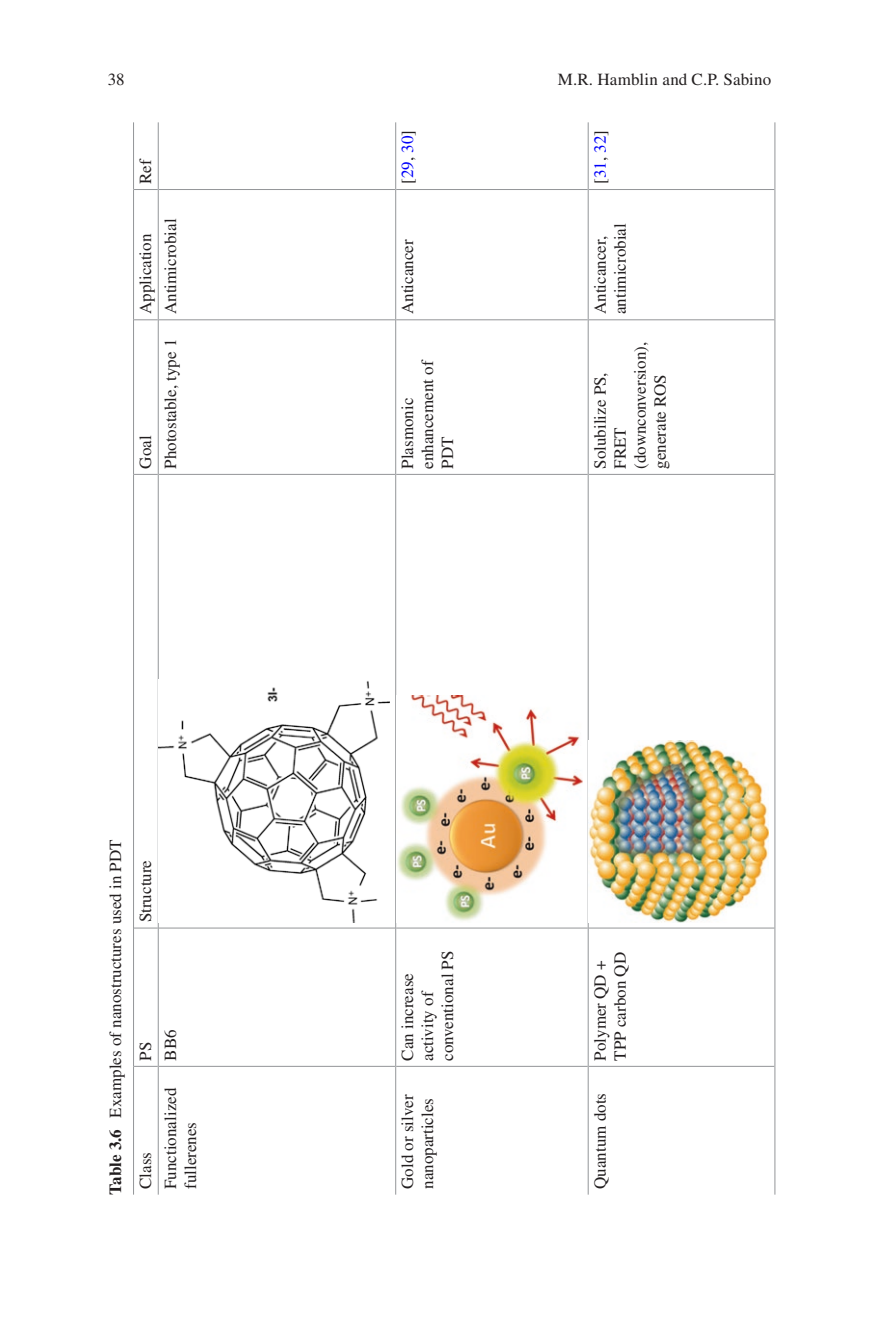
<style>
.page{position:relative;width:879px;height:1333px;background:#fff}
.page>*{position:absolute;margin:0;border:0;box-sizing:border-box;transform-origin:0 0}
.t1{font:17px/20px "Xnycjx Times";color:#231f20}
.t2{font:17px "Nvgvnj Times";letter-spacing:.005em;color:#231f20}
.t3{font:17px "Xnycjx Times";color:#0000fa}
.s1{font-family:"Fdtbtj Times";font-weight:700}
.s2{color:#231f20}
</style>
<div class="page">
<hr style="left:133px;top:1066px;width:1px;height:128px;background:#939598">
<hr style="left:158px;top:1066px;width:1px;height:128px;background:#939598">
<hr style="left:133px;top:928px;width:1px;height:138px;background:#939598">
<svg style="left:134px;top:1065px;width:24px;height:1px"></svg>
<hr style="left:158px;top:928px;width:1px;height:138px;background:#939598">
<hr style="left:133px;top:474px;width:1px;height:454px;background:#939598">
<svg style="left:134px;top:927px;width:24px;height:1px"></svg>
<hr style="left:158px;top:474px;width:1px;height:454px;background:#939598">
<hr style="left:133px;top:320px;width:1px;height:154px;background:#939598">
<svg style="left:134px;top:474px;width:24px;height:1px"></svg>
<hr style="left:158px;top:320px;width:1px;height:154px;background:#939598">
<hr style="left:133px;top:189px;width:1px;height:131px;background:#939598">
<svg style="left:134px;top:319px;width:24px;height:1px"></svg>
<hr style="left:158px;top:189px;width:1px;height:131px;background:#939598">
<hr style="left:133px;top:122px;width:1px;height:67px;background:#939598">
<svg style="left:134px;top:189px;width:24px;height:1px"></svg>
<hr style="left:158px;top:122px;width:1px;height:67px;background:#939598">
<hr style="left:159px;top:1065px;width:236px;height:1px;background:#939598">
<hr style="left:159px;top:927px;width:236px;height:1px;background:#939598">
<hr style="left:159px;top:474px;width:236px;height:1px;background:#939598">
<hr style="left:159px;top:319px;width:236px;height:1px;background:#939598">
<hr style="left:159px;top:189px;width:236px;height:1px;background:#939598">
<hr style="left:395px;top:1066px;width:1px;height:128px;background:#939598">
<hr style="left:395px;top:928px;width:1px;height:138px;background:#939598">
<hr style="left:396px;top:1065px;width:192px;height:1px;background:#939598">
<hr style="left:395px;top:474px;width:1px;height:454px;background:#939598">
<hr style="left:396px;top:927px;width:192px;height:1px;background:#939598">
<hr style="left:395px;top:320px;width:1px;height:154px;background:#939598">
<hr style="left:396px;top:474px;width:192px;height:1px;background:#939598">
<hr style="left:395px;top:189px;width:1px;height:131px;background:#939598">
<hr style="left:396px;top:319px;width:192px;height:1px;background:#939598">
<hr style="left:395px;top:122px;width:1px;height:67px;background:#939598">
<hr style="left:396px;top:189px;width:192px;height:1px;background:#939598">
<hr style="left:588px;top:1066px;width:1px;height:128px;background:#939598">
<hr style="left:588px;top:928px;width:1px;height:138px;background:#939598">
<hr style="left:589px;top:1065px;width:185px;height:1px;background:#939598">
<hr style="left:588px;top:474px;width:1px;height:454px;background:#939598">
<hr style="left:589px;top:927px;width:185px;height:1px;background:#939598">
<hr style="left:588px;top:320px;width:1px;height:154px;background:#939598">
<hr style="left:589px;top:474px;width:185px;height:1px;background:#939598">
<hr style="left:588px;top:189px;width:1px;height:131px;background:#939598">
<hr style="left:589px;top:319px;width:185px;height:1px;background:#939598">
<hr style="left:588px;top:122px;width:1px;height:67px;background:#939598">
<hr style="left:589px;top:189px;width:185px;height:1px;background:#939598">
<hr style="left:774px;top:1066px;width:1px;height:128px;background:#939598">
<hr style="left:774px;top:928px;width:1px;height:138px;background:#939598">
<hr style="left:774px;top:474px;width:1px;height:454px;background:#939598">
<hr style="left:774px;top:320px;width:1px;height:154px;background:#939598">
<hr style="left:774px;top:189px;width:1px;height:131px;background:#939598">
<hr style="left:774px;top:122px;width:1px;height:67px;background:#939598">
<img style="left:159px;top:681px;width:230px;height:241px">
<img style="left:397px;top:695px;width:185px;height:226px">
<img style="left:589px;top:740px;width:180px;height:182px">
<p class="t1" style="left:108px;top:69px;width:18px">38</p>
<p class="t1" style="left:135px;top:184px;width:27px;rotate:-90deg">Ref</p>
<p class="t1" style="left:135px;top:314px;width:82px;rotate:-90deg">Application</p>
<p class="t1" style="left:160px;top:314px;width:97px;rotate:-90deg">Antimicrobial</p>
<p class="t1" style="left:135px;top:468px;width:35px;rotate:-90deg">Goal</p>
<p class="t1" style="left:160px;top:468px;width:131px;rotate:-90deg">Photostable, type 1</p>
<p class="t1" style="left:100px;top:1188px;width:351px;line-height:30.2px;text-indent:-6px;rotate:-90deg"><span class="s1">Table 3.6</span> Examples of nanostructures used in PDT<br>Class</p>
<p class="t1" style="left:135px;top:922px;width:64px;rotate:-90deg">Structure</p>
<p class="t1" style="left:135px;top:1060px;width:20px;rotate:-90deg">PS</p>
<p class="t1" style="left:160px;top:1060px;width:33px;rotate:-90deg">BB6</p>
<p class="t1" style="left:160px;top:1188px;width:103px;rotate:-90deg">Functionalized fullerenes</p>
<p class="t3" style="left:398px;top:184px;width:55px;rotate:-90deg"><span class="s2">[</span>29<span class="s2">,</span> 30<span class="s2">]</span></p>
<p class="t1" style="left:397px;top:314px;width:76px;rotate:-90deg">Anticancer</p>
<p class="t1" style="left:397px;top:468px;width:110px;rotate:-90deg">Plasmonic enhancement of<br>PDT</p>
<p class="t2" style="left:558px;top:70px;width:215px">M.R. Hamblin and C.P. Sabino</p>
<p class="t3" style="left:590px;top:184px;width:55px;rotate:-90deg"><span class="s2">[</span>31<span class="s2">,</span> 32<span class="s2">]</span></p>
<p class="t1" style="left:590px;top:314px;width:92px;rotate:-90deg">Anticancer, antimicrobial</p>
<p class="t1" style="left:590px;top:468px;width:128px;rotate:-90deg">Solubilize PS,<br>FRET (downconversion), generate ROS</p>
<p class="t1" style="left:397px;top:1060px;width:112px;rotate:-90deg">Can increase activity of conventional PS</p>
<p class="t1" style="left:397px;top:1188px;width:96px;rotate:-90deg">Gold or silver nanoparticles</p>
<p class="t1" style="left:590px;top:1060px;width:110px;rotate:-90deg">Polymer QD +<br>TPP carbon QD</p>
<p class="t1" style="left:590px;top:1188px;width:97px;rotate:-90deg">Quantum dots</p>
</div>
